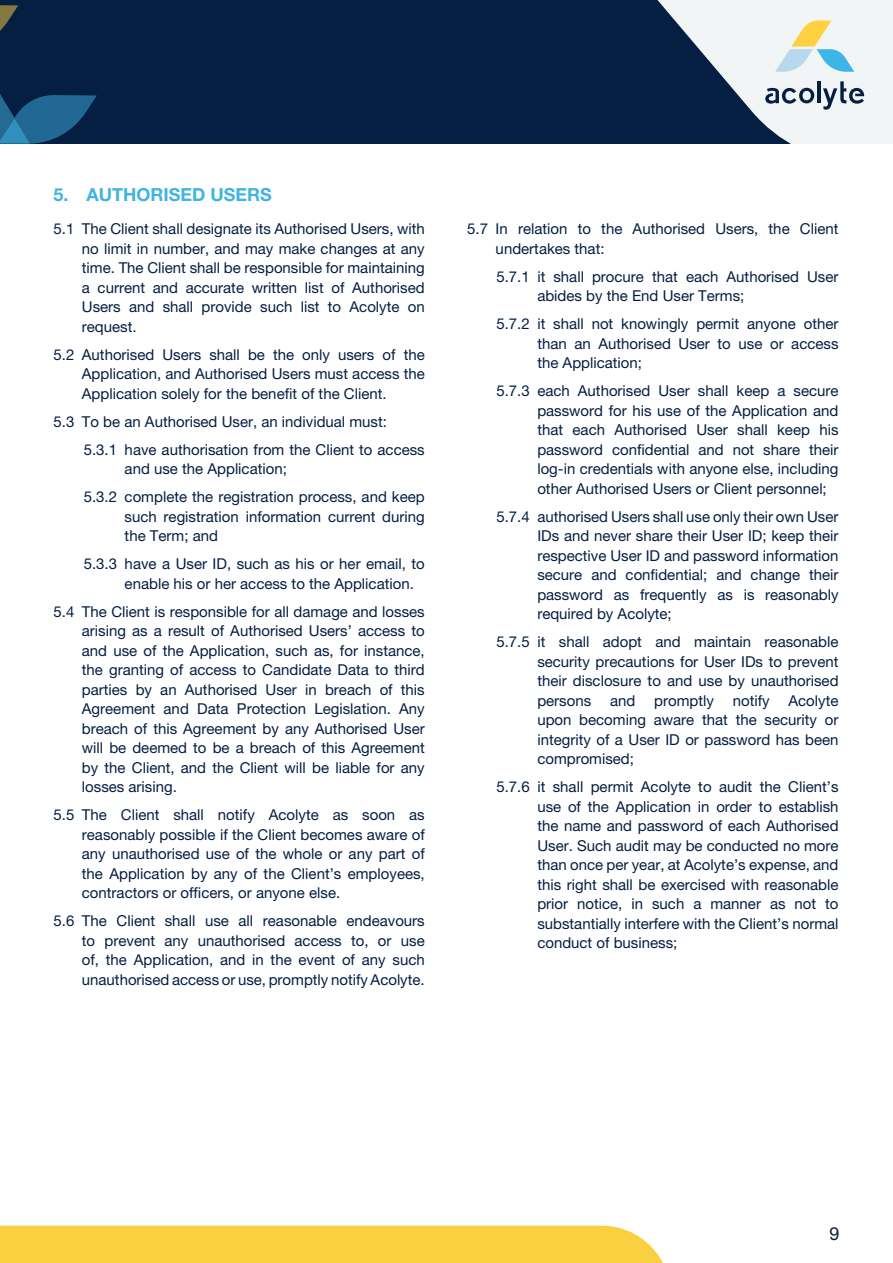
<style>
.page{position:relative;width:893px;height:1263px;background:#fff}
.page>*{position:absolute;margin:0;border:0;box-sizing:border-box;transform-origin:0 0}
.t1{font:18px "Helvetica Neue LT 75 Bd";color:#41b4e2}
.t2{font:18px "Helvetica Neue LT 55 Rm";color:#0a1e40}
.t3{font:15px/19.5px "Helvetica Neue LT 55 Rm";color:#041e42;text-align:justify}
</style>
<div class="page">
<div style="left:0;top:1226px;width:663px;height:37px;background:#f9d140"></div>
<div style="left:0;top:0;width:893px;height:144px;background:#051f42"></div>
<svg style="left:0;top:94px;width:97px;height:50px"></svg>
<svg style="left:0;top:5px;width:18px;height:26px"></svg>
<svg style="left:657px;top:0;width:236px;height:144px"></svg>
<p class="t1" style="left:54px;top:183px;width:220px">5. AUTHORISED USERS</p>
<p class="t3" style="left:82px;top:219px;width:344px;text-indent:-28px">5.1 The Client shall designate its Authorised Users, with no limit in number, and may make changes at any time. The Client shall be responsible for maintaining a current and accurate written list of Authorised Users and shall provide such list to Acolyte on request.</p>
<p class="t3" style="left:82px;top:344px;width:344px;text-indent:-28px">5.2 Authorised Users shall be the only users of the Application, and Authorised Users must access the Application solely for the benefit of the Client.</p>
<p class="t3" style="left:84px;top:407px;width:342px;line-height:28px;text-indent:-30px">5.3 To be an Authorised User, an individual must:<br>5.3.1 have authorisation from the Client to access</p>
<p class="t3" style="left:84px;top:455px;width:342px;line-height:28px;text-indent:41px">and use the Application;<br>5.3.2 complete the registration process, and keep</p>
<p class="t3" style="left:125px;top:506px;width:302px">such registration information current during the Term; and</p>
<p class="t3" style="left:125px;top:554px;width:302px;text-indent:-41px">5.3.3 have a User ID, such as his or her email, to enable his or her access to the Application.</p>
<p class="t3" style="left:82px;top:601px;width:344px;text-indent:-28px">5.4 The Client is responsible for all damage and losses arising as a result of Authorised Users’ access to and use of the Application, such as, for instance, the granting of access to Candidate Data to third parties by an Authorised User in breach of this Agreement and Data Protection Legislation. Any breach of this Agreement by any Authorised User will be deemed to be a breach of this Agreement by the Client, and the Client will be liable for any losses arising.</p>
<p class="t3" style="left:82px;top:805px;width:344px;text-indent:-28px">5.5 The Client shall notify Acolyte as soon as reasonably possible if the Client becomes aware of any unauthorised use of the whole or any part of the Application by any of the Client’s employees, contractors or officers, or anyone else.</p>
<p class="t3" style="left:82px;top:911px;width:344px;text-indent:-28px">5.6 The Client shall use all reasonable endeavours to prevent any unauthorised access to, or use of, the Application, and in the event of any such unauthorised access or use, promptly notify Acolyte.</p>
<p class="t3" style="left:496px;top:219px;width:344px;text-indent:-28px">5.7 In relation to the Authorised Users, the Client undertakes that:</p>
<p class="t3" style="left:537px;top:266px;width:303px;text-indent:-41px">5.7.1 it shall procure that each Authorised User abides by the End User Terms;</p>
<p class="t3" style="left:537px;top:314px;width:303px;text-indent:-41px">5.7.2 it shall not knowingly permit anyone other than an Authorised User to use or access the Application;</p>
<p class="t3" style="left:537px;top:381px;width:303px;text-indent:-41px">5.7.3 each Authorised User shall keep a secure password for his use of the Application and that each Authorised User shall keep his password confidential and not share their log-in credentials with anyone else, including other Authorised Users or Client personnel;</p>
<p class="t3" style="left:537px;top:506px;width:303px;text-indent:-41px">5.7.4 authorised Users shall use only their own User IDs and never share their User ID; keep their respective User ID and password information secure and confidential; and change their password as frequently as is reasonably required by Acolyte;</p>
<p class="t3" style="left:537px;top:632px;width:303px;text-indent:-41px">5.7.5 it shall adopt and maintain reasonable security precautions for User IDs to prevent their disclosure to and use by unauthorised persons</p>
<p class="t3" style="left:610px;top:690px;width:27px">and</p>
<p class="t3" style="left:654px;top:690px;width:61px">promptly</p>
<p class="t3" style="left:733px;top:690px;width:38px">notify</p>
<p class="t3" style="left:537px;top:690px;width:303px;text-indent:251px">Acolyte upon becoming aware that the security or integrity of a User ID or password has been compromised;</p>
<p class="t3" style="left:537px;top:777px;width:303px;text-indent:-41px">5.7.6 it shall permit Acolyte to audit the Client’s use of the Application in order to establish the name and password of each Authorised User. Such audit may be conducted no more than once per year, at Acolyte’s expense, and this right shall be exercised with reasonable prior notice, in such a manner as not to substantially interfere with the Client’s normal conduct of business;</p>
<p class="t2" style="left:830px;top:1222px;width:12px">9</p>
</div>
